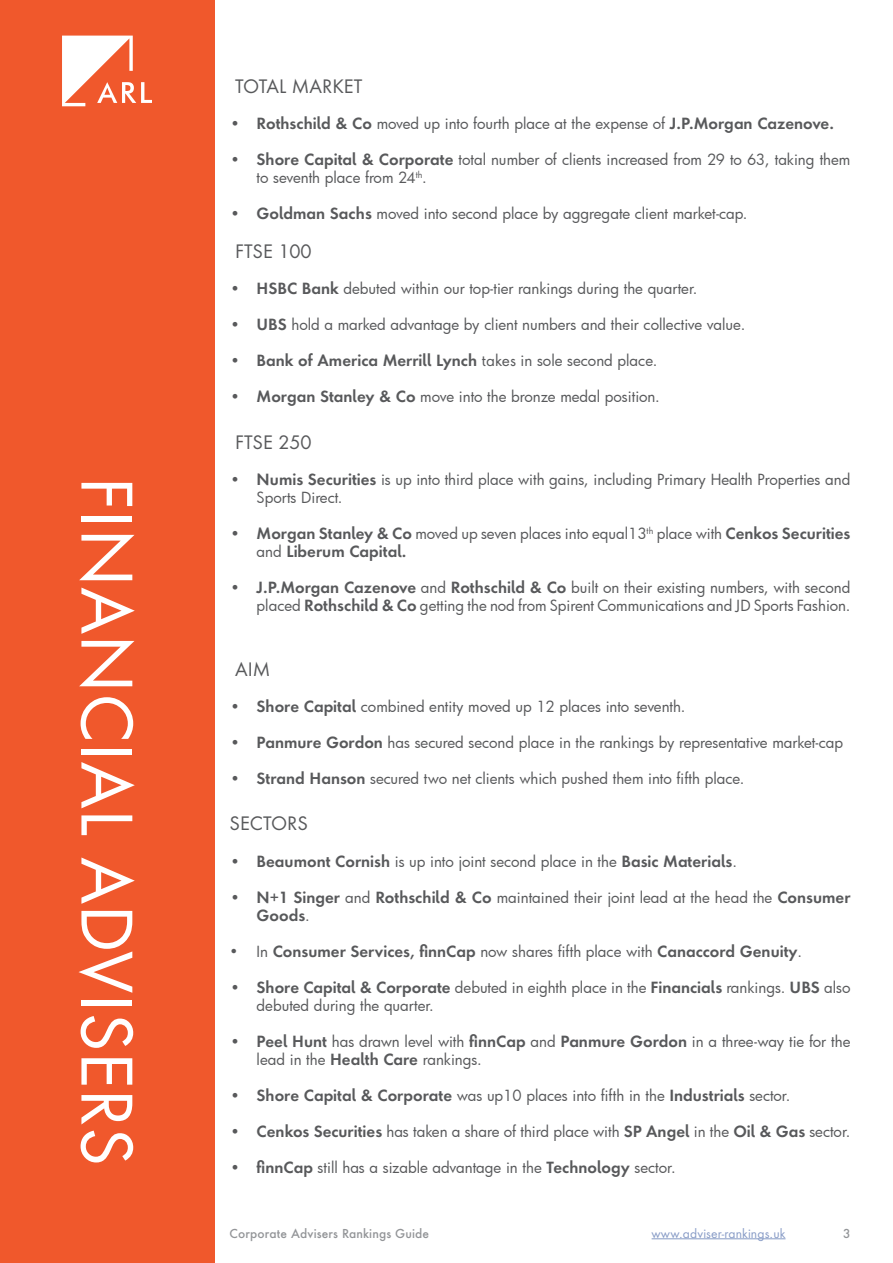
<style>
.page{position:relative;width:893px;height:1263px;background:#fff}
.page>*{position:absolute;margin:0;border:0;box-sizing:border-box;transform-origin:0 0}
.t1{font:67.5px "Futura Next";color:#fff}
.t2{font:18px "Futura Next";color:#58595b}
.t3{font:15px/18px "Futura";color:#58595b}
.t4{font:600 15px "Futura Next";color:#58595b}
.t5{font:500 12px "Futura Next";letter-spacing:.01em;color:#939598}
.t6{font:12px "Futura Next";letter-spacing:.01em;color:#879bc6}
.s1{font-family:"Futura Next";font-weight:600}
.s2{font-weight:400}
.s3{font-family:"Futura";font-weight:400}
</style>
<div class="page">
<div style="left:0;top:0;width:214px;height:1263px;background:#f0582c"></div>
<svg style="left:62px;top:36px;width:90px;height:70px"></svg>
<hr style="left:652px;top:1238px;width:133px;height:1px;background:#879bc6">
<h1 class="t1" style="left:157px;top:476px;width:691px;rotate:90deg">FINANCIAL ADVISERS</h1>
<p class="t2" style="left:235px;top:73px;width:129px">TOTAL MARKET</p>
<p class="t3" style="left:230px;top:114px;width:606px"><span class="s1">• Rothschild &amp; Co</span> moved up into fourth place at the expense of <span class="s1">J.P.Morgan Cazenove.</span></p>
<p class="t3" style="left:257px;top:150px;width:595px;text-indent:-27px"><span class="s1">• Shore Capital &amp; Corporate</span> total number of clients increased from 29 to 63, taking them to seventh place from 24<sup>th</sup>.</p>
<p class="t3" style="left:230px;top:204px;width:519px"><span class="s1">• Goldman Sachs</span> moved into second place by aggregate client market-cap.</p>
<p class="t2" style="left:235px;top:237px;width:78px">FTSE 100</p>
<p class="t3" style="left:230px;top:279px;width:469px"><span class="s1">• HSBC Bank</span> debuted within our top-tier rankings during the quarter.</p>
<p class="t3" style="left:230px;top:315px;width:517px"><span class="s1">• UBS</span> hold a marked advantage by client numbers and their collective value.</p>
<p class="t4" style="left:230px;top:350px;width:429px">• Bank of America Merrill Lynch <span class="s2">takes</span> <span class="s3">in sole second place.</span></p>
<p class="t3" style="left:230px;top:387px;width:432px"><span class="s1">• Morgan Stanley &amp; Co</span> move into the bronze medal position.</p>
<p class="t2" style="left:235px;top:429px;width:78px">FTSE 250</p>
<p class="t3" style="left:257px;top:470px;width:595px;text-indent:-27px"><span class="s1">• Numis Securities</span> is up into third place with gains, including Primary Health Properties and<br>Sports Direct.</p>
<p class="t3" style="left:230px;top:524px;width:622px"><span class="s1">• Morgan Stanley &amp; Co</span> moved up seven places into equal13<sup>th</sup> place with <span class="s1">Cenkos Securities</span></p>
<p class="t4" style="left:257px;top:541px;width:151px"><span class="s3">and</span> Liberum Capital.</p>
<p class="t3" style="left:230px;top:578px;width:622px;text-align:right"><span class="s1">• J.P.Morgan Cazenove</span> and <span class="s1">Rothschild &amp; Co</span> built on their existing numbers, with second placed <span class="s1">Rothschild &amp; Co</span> getting the nod from Spirent Communications and JD Sports Fashion.</p>
<p class="t2" style="left:235px;top:656px;width:37px">AIM</p>
<p class="t3" style="left:230px;top:697px;width:457px"><span class="s1">• Shore Capital</span> combined entity moved up 12 places into seventh.</p>
<p class="t3" style="left:230px;top:733px;width:615px"><span class="s1">• Panmure Gordon</span> has secured second place in the rankings by representative market-cap</p>
<p class="t3" style="left:230px;top:769px;width:516px"><span class="s1">• Strand Hanson</span> secured two net clients which pushed them into fifth place.</p>
<p class="t2" style="left:230px;top:810px;width:80px">SECTORS</p>
<p class="t4" style="left:230px;top:851px;width:509px">• Beaumont Cornish <span class="s3">is up into joint second place in the</span> Basic Materials<span class="s3">.</span></p>
<p class="t3" style="left:230px;top:888px;width:622px"><span class="s1">• N+1 Singer</span> and <span class="s1">Rothschild &amp; Co</span> maintained their joint lead at the head the <span class="s1">Consumer</span></p>
<p class="t4" style="left:257px;top:905px;width:55px">Goods<span class="s3">.</span></p>
<p class="t4" style="left:230px;top:941px;width:574px"><span class="s3">• In</span> Consumer Services, finnCap <span class="s3">now shares fifth place with</span> Canaccord Genuity<span class="s3">.</span></p>
<p class="t3" style="left:257px;top:978px;width:595px;text-indent:-27px"><span class="s1">• Shore Capital &amp; Corporate</span> debuted in eighth place in the <span class="s1">Financials</span> rankings. <span class="s1">UBS</span> also debuted during the quarter.</p>
<p class="t3" style="left:257px;top:1032px;width:595px;text-indent:-27px"><span class="s1">• Peel Hunt</span> has drawn level with <span class="s1">finnCap</span> and <span class="s1">Panmure Gordon</span> in a three-way tie for the lead in the <span class="s1">Health Care</span> rankings.</p>
<p class="t4" style="left:230px;top:1085px;width:562px">• Shore Capital &amp; Corporate <span class="s3">was up10 places into fifth in the</span> Industrials <span class="s3">sector.</span></p>
<p class="t3" style="left:230px;top:1122px;width:622px"><span class="s1">• Cenkos Securities</span> has taken a share of third place with <span class="s1">SP Angel</span> in the <span class="s1">Oil &amp; Gas</span> sector.</p>
<p class="t3" style="left:230px;top:1158px;width:447px"><span class="s1">• finnCap</span> still has a sizable advantage in the <span class="s1">Technology</span> sector.</p>
<p class="t6" style="left:652px;top:1224px;width:135px">www.adviser-rankings.uk</p>
<p class="t5" style="left:230px;top:1225px;width:201px">Corporate Advisers Rankings Guide</p>
<p class="t5" style="left:843px;top:1225px;width:9px">3</p>
</div>
